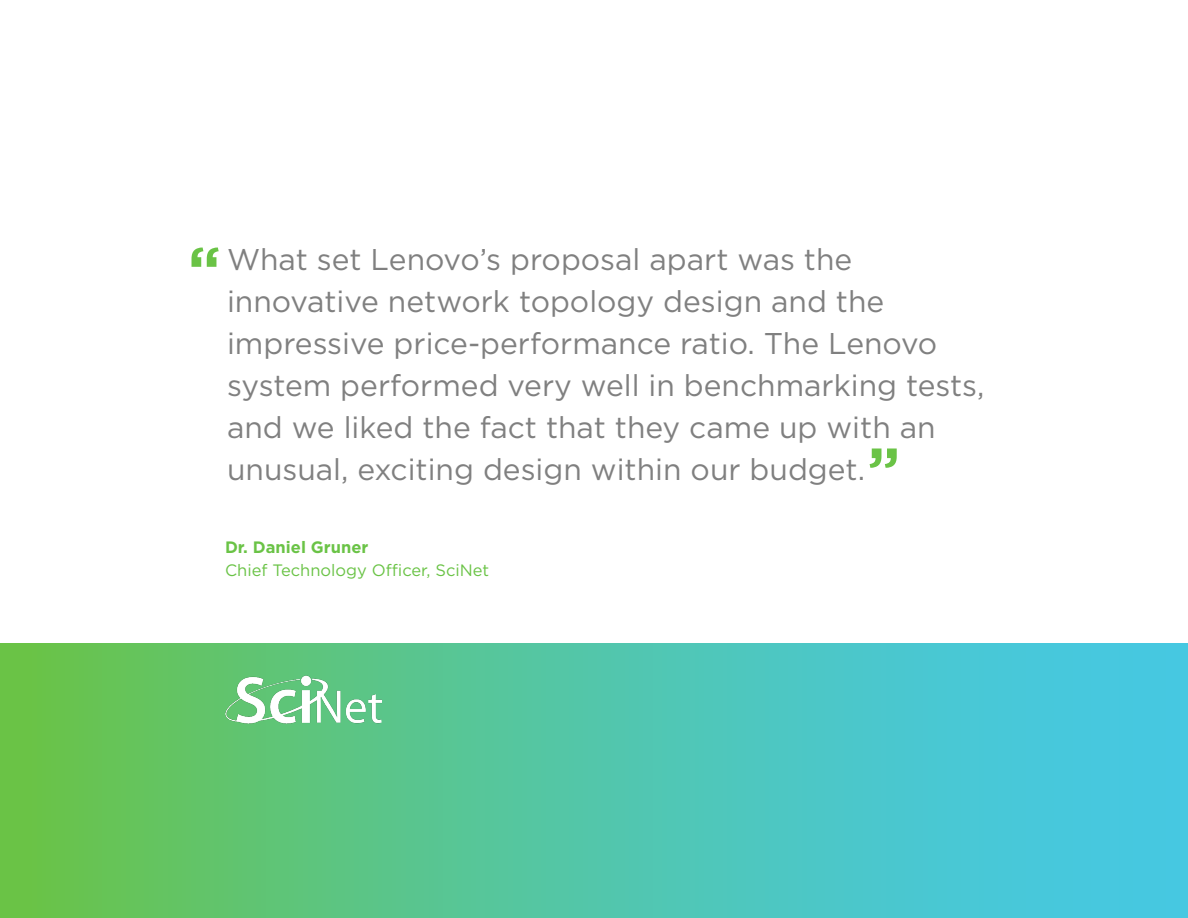
<style>
.page{position:relative;width:1188px;height:918px;background:#fff}
.page>*{position:absolute;margin:0;border:0;box-sizing:border-box;transform-origin:0 0}
.t1{font:700 60px "Gotham";color:#6ac346}
.t2{font:30px/42px "Gotham";color:#808080}
.t3{font:16.5px "Gotham";color:#6ac346}
.t4{font:700 16.5px "Gotham";color:#6ac346}
</style>
<div class="page">
<svg style="left:0;top:644px;width:1188px;height:274px;background:#54c6a3"></svg>
<img style="left:225px;top:676px;width:157px;height:48px">
<p class="t1" style="left:188px;top:229px;width:34px">“</p>
<p class="t2" style="left:227px;top:238px;width:759px">What set Lenovo’s proposal apart was the innovative network topology design and the impressive price-performance ratio. The Lenovo system performed very well in benchmarking tests, and we liked the fact that they came up with an unusual, exciting design within our budget.</p>
<p class="t1" style="left:868px;top:429px;width:34px">”</p>
<p class="t4" style="left:225px;top:536px;width:145px">Dr. Daniel Gruner</p>
<p class="t3" style="left:225px;top:559px;width:266px">Chief Technology Officer, SciNet</p>
</div>
